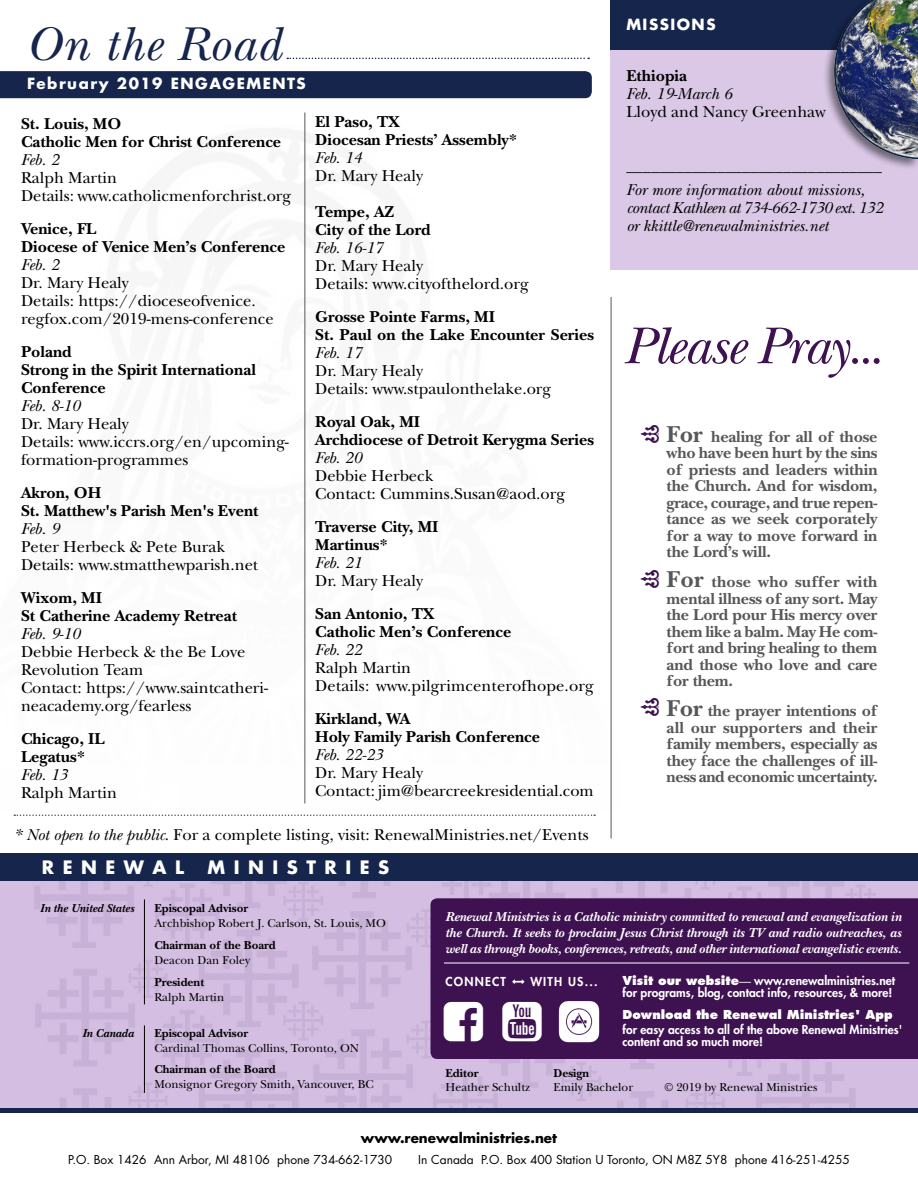
<style>
.page{position:relative;width:918px;height:1188px;background:#fff}
.page>*{position:absolute;margin:0;border:0;box-sizing:border-box;transform-origin:0 0}
.t1{font:italic 54px "New Baskerville";letter-spacing:-.02em;color:#3e1151}
.t2{font:italic 49.5px "New Baskerville";letter-spacing:.02em;color:#16254c}
.t3{font:700 18px "Futura";letter-spacing:.475em;color:#fff}
.t4{font:16.5px/18px "New Baskerville";color:#000}
.t5{font:700 16.5px/18px "New Baskerville";color:#000}
.t6{font:700 16.5px/16.5px "New Baskerville";letter-spacing:-.01em;color:#555759;text-align:justify}
.t7{font:italic 16.5px/24.8px "New Baskerville";color:#000}
.t8{font:italic 16.5px/18px "New Baskerville";letter-spacing:-.02em;color:#000}
.t9{font:700 15px "Futura";letter-spacing:.1em;color:#fff}
.t10{font:italic 700 13.5px/16.2px "New Baskerville";color:#fff;text-align:justify}
.t11{font:700 13.5px "Futura";color:#000}
.t12{font:12px "New Baskerville";color:#000}
.t13{font:800 12px/12px "Futura";color:#fff}
.t14{font:12px "Futura";color:#000}
.t15{font:700 12px "New Baskerville";color:#000}
.t16{font:800 12px "Futura";color:#fff}
.t17{font:italic 700 12px "New Baskerville";color:#000}
.t18{font:800 12px "Futura";letter-spacing:.1em;color:#fff}
.s1{font-style:italic}
.s2{font-size:24px}
.s3{font-style:inherit}
.s4{font-family:"New Baskerville";font-weight:400}
</style>
<div class="page">
<img style="left:0;top:881px;width:918px;height:227px">
<div style="left:0;top:71px;width:592px;height:27px;background:#16254c"></div>
<svg style="left:287px;top:58px;width:302px;height:1px"></svg>
<hr style="left:144px;top:899px;width:1px;height:105px;background:#000">
<hr style="left:144px;top:1025px;width:1px;height:68px;background:#000">
<div style="left:430px;top:898px;width:488px;height:161px;background:#3e1151"></div>
<div style="left:0;top:1108px;width:918px;height:5px;background:#16254c"></div>
<hr style="left:444px;top:963px;width:465px;height:1px;background:#fff">
<hr style="left:304px;top:112px;width:1px;height:692px;background:#555759">
<div style="left:611px;top:0;width:307px;height:270px;background:#dac8e6"></div>
<div style="left:611px;top:0;width:307px;height:50px;background:#16254c"></div>
<img style="left:825px;top:0;width:93px;height:168px">
<div style="left:0;top:854px;width:918px;height:27px;background:#16254c"></div>
<img style="left:556px;top:999px;width:46px;height:45px">
<hr style="left:611px;top:297px;width:1px;height:541px;background:#555759">
<svg style="left:14px;top:814px;width:581px;height:2px"></svg>
<svg style="left:513px;top:979px;width:12px;height:4px"></svg>
<div style="left:444px;top:1002px;width:39px;height:40px;background:#3e1151"></div>
<div style="left:503px;top:1002px;width:39px;height:40px;background:#3e1151"></div>
<h2 class="t2" style="left:26px;top:15px;width:257px">On the Road</h2>
<p class="t9" style="left:27px;top:74px;width:280px">February 2019 ENGAGEMENTS</p>
<p class="t5" style="left:21px;top:114px;width:262px">St. Louis, MO<br>Catholic Men for Christ Conference</p>
<p class="t7" style="left:21px;top:147px;width:39px">Feb. 2</p>
<p class="t4" style="left:21px;top:168px;width:272px">Ralph Martin<br>Details: www.catholicmenforchrist.org</p>
<p class="t5" style="left:21px;top:219px;width:266px">Venice, FL<br>Diocese of Venice Men’s Conference</p>
<p class="t7" style="left:21px;top:252px;width:39px">Feb. 2</p>
<p class="t4" style="left:21px;top:273px;width:254px">Dr. Mary Healy<br>Details: https://dioceseofvenice. regfox.com/2019-mens-conference</p>
<p class="t5" style="left:21px;top:342px;width:236px">Poland<br>Strong in the Spirit International<br>Conference</p>
<p class="t7" style="left:21px;top:393px;width:61px">Feb. 8-10</p>
<p class="t4" style="left:21px;top:414px;width:269px">Dr. Mary Healy<br>Details: www.iccrs.org/en/upcoming&shy;formation-programmes</p>
<p class="t5" style="left:21px;top:483px;width:239px">Akron, OH<br>St. Matthew's Parish Men's Event</p>
<p class="t7" style="left:21px;top:516px;width:39px">Feb. 9</p>
<p class="t4" style="left:21px;top:537px;width:239px">Peter Herbeck &amp; Pete Burak<br>Details: www.stmatthewparish.net</p>
<p class="t5" style="left:21px;top:588px;width:217px">Wixom, MI<br>St Catherine Academy Retreat</p>
<p class="t7" style="left:21px;top:621px;width:61px">Feb. 9-10</p>
<p class="t4" style="left:21px;top:642px;width:249px">Debbie Herbeck &amp; the Be Love<br>Revolution Team<br>Contact: https://www.saintcatheri&shy;neacademy.org/fearless</p>
<p class="t5" style="left:21px;top:729px;width:85px">Chicago, IL<br>Legatus*</p>
<p class="t7" style="left:21px;top:762px;width:48px">Feb. 13</p>
<p class="t4" style="left:21px;top:783px;width:98px">Ralph Martin</p>
<p class="t5" style="left:315px;top:113px;width:204px">El Paso, TX<br>Diocesan Priests’ Assembly*</p>
<p class="t7" style="left:315px;top:145px;width:48px">Feb. 14</p>
<p class="t4" style="left:315px;top:167px;width:109px">Dr. Mary Healy</p>
<p class="t5" style="left:315px;top:203px;width:117px">Tempe, AZ<br>City of the Lord</p>
<p class="t7" style="left:315px;top:235px;width:69px">Feb. 16-17</p>
<p class="t4" style="left:315px;top:257px;width:215px">Dr. Mary Healy<br>Details: www.cityofthelord.org</p>
<p class="t5" style="left:315px;top:308px;width:280px">Grosse Pointe Farms, MI<br>St. Paul on the Lake Encounter Series</p>
<p class="t7" style="left:315px;top:340px;width:48px">Feb. 17</p>
<p class="t4" style="left:315px;top:362px;width:237px">Dr. Mary Healy<br>Details: www.stpaulonthelake.org</p>
<p class="t5" style="left:315px;top:413px;width:280px">Royal Oak, MI<br>Archdiocese of Detroit Kerygma Series</p>
<p class="t7" style="left:315px;top:445px;width:48px">Feb. 20</p>
<p class="t4" style="left:315px;top:467px;width:251px">Debbie Herbeck<br>Contact: Cummins.Susan@aod.org</p>
<p class="t5" style="left:315px;top:518px;width:125px">Traverse City, MI<br>Martinus*</p>
<p class="t7" style="left:315px;top:550px;width:48px">Feb. 21</p>
<p class="t4" style="left:315px;top:572px;width:109px">Dr. Mary Healy</p>
<p class="t5" style="left:315px;top:605px;width:198px">San Antonio, TX<br>Catholic Men’s Conference</p>
<p class="t7" style="left:315px;top:637px;width:48px">Feb. 22</p>
<p class="t4" style="left:315px;top:659px;width:280px">Ralph Martin<br>Details: www.pilgrimcenterofhope.org</p>
<p class="t5" style="left:315px;top:710px;width:226px">Kirkland, WA<br>Holy Family Parish Conference</p>
<p class="t7" style="left:315px;top:742px;width:69px">Feb. 22-23</p>
<p class="t4" style="left:315px;top:764px;width:280px">Dr. Mary Healy<br>Contact: jim@bearcreekresidential.com</p>
<p class="t4" style="left:14px;top:826px;width:577px"><span class="s1">* Not open to the public</span>. For a complete listing, visit: RenewalMinistries.net/Events</p>
<p class="t3" style="left:42px;top:855px;width:144px">RENEWAL</p>
<p class="t3" style="left:207px;top:855px;width:183px">MINISTRIES</p>
<p class="t9" style="left:626px;top:15px;width:91px">MISSIONS</p>
<p class="t5" style="left:626px;top:66px;width:62px">Ethiopia</p>
<p class="t7" style="left:626px;top:81px;width:107px">Feb. 19-March 6</p>
<p class="t4" style="left:626px;top:102px;width:201px">Lloyd and Nancy Greenhaw</p>
<p class="t7" style="left:626px;top:153px;width:257px">_______________________________<br>For more information about missions,</p>
<p class="t8" style="left:626px;top:199px;width:258px">contact Kathleen at 734-662-1730 ext. 132 or kkittle@renewalministries.net</p>
<h1 class="t1" style="left:624px;top:314px;width:261px">Please Pray...</h1>
<p class="t6" style="left:667px;top:428px;width:213px"><span class="s2">For</span> healing for all of those who have been hurt by the sins of priests and leaders within the Church. And for wisdom, grace, courage, and true repen&shy;tance as we seek corporately for a way to move forward in the Lord’s will.</p>
<p class="t6" style="left:667px;top:574px;width:212px"><span class="s2">For</span> those who suffer with mental illness of any sort. May the Lord pour His mercy over them like a balm. May He com&shy;fort and bring healing to them and those who love and care for them.</p>
<p class="t6" style="left:667px;top:703px;width:213px"><span class="s2">For</span> the prayer intentions of all our supporters and their family members, especially as they face the challenges of ill&shy;ness and economic uncertainty.</p>
<p class="t17" style="left:40px;top:901px;width:95px">In the United States</p>
<p class="t15" style="left:154px;top:901px;width:95px">Episcopal Advisor</p>
<p class="t12" style="left:154px;top:916px;width:233px">Archbishop Robert J. Carlson, St. Louis, MO</p>
<p class="t15" style="left:154px;top:938px;width:123px">Chairman of the Board</p>
<p class="t12" style="left:154px;top:953px;width:97px">Deacon Dan Foley</p>
<p class="t15" style="left:154px;top:975px;width:51px">President</p>
<p class="t12" style="left:154px;top:990px;width:71px">Ralph Martin</p>
<p class="t15" style="left:154px;top:1026px;width:95px">Episcopal Advisor</p>
<p class="t12" style="left:154px;top:1041px;width:206px">Cardinal Thomas Collins, Toronto, ON</p>
<p class="t15" style="left:154px;top:1062px;width:123px">Chairman of the Board</p>
<p class="t12" style="left:154px;top:1077px;width:221px">Monsignor Gregory Smith, Vancouver, BC</p>
<p class="t17" style="left:83px;top:1026px;width:53px">In Canada</p>
<p class="t10" style="left:446px;top:908px;width:458px">Renewal Ministries is a Catholic ministry committed to renewal and evangelization in the Church. It seeks to proclaim Jesus Christ through its TV and radio outreaches, as well as through books, conferences, retreats, and other international evangelistic events.</p>
<p class="t18" style="left:446px;top:974px;width:62px">CONNECT</p>
<p class="t13" style="left:530px;top:975px;width:69px">WITH US...</p>
<p class="t13" style="left:622px;top:974px;width:274px"><span class="s3">Visit our website</span><span class="s4">—</span> www.renewalministries.net for programs, blog, contact info, resources, &amp; more!</p>
<p class="t16" style="left:622px;top:1007px;width:272px">Download the Renewal Ministries' App</p>
<p class="t13" style="left:622px;top:1023px;width:281px">for easy access to all of the above Renewal Ministries' content and so much more!</p>
<p class="t15" style="left:446px;top:1066px;width:35px">Editor</p>
<p class="t15" style="left:554px;top:1066px;width:37px">Design</p>
<p class="t12" style="left:446px;top:1080px;width:86px">Heather Schultz</p>
<p class="t12" style="left:554px;top:1080px;width:81px">Emily Bachelor</p>
<p class="t12" style="left:664px;top:1080px;width:155px">© 2019 by Renewal Ministries</p>
<p class="t11" style="left:361px;top:1129px;width:198px">www.renewalministries.net</p>
<p class="t14" style="left:68px;top:1152px;width:326px">P.O. Box 1426 Ann Arbor, MI 48106 phone 734-662-1730</p>
<p class="t14" style="left:418px;top:1152px;width:433px">In Canada P.O. Box 400 Station U Toronto, ON M8Z 5Y8 phone 416-251-4255</p>
</div>
